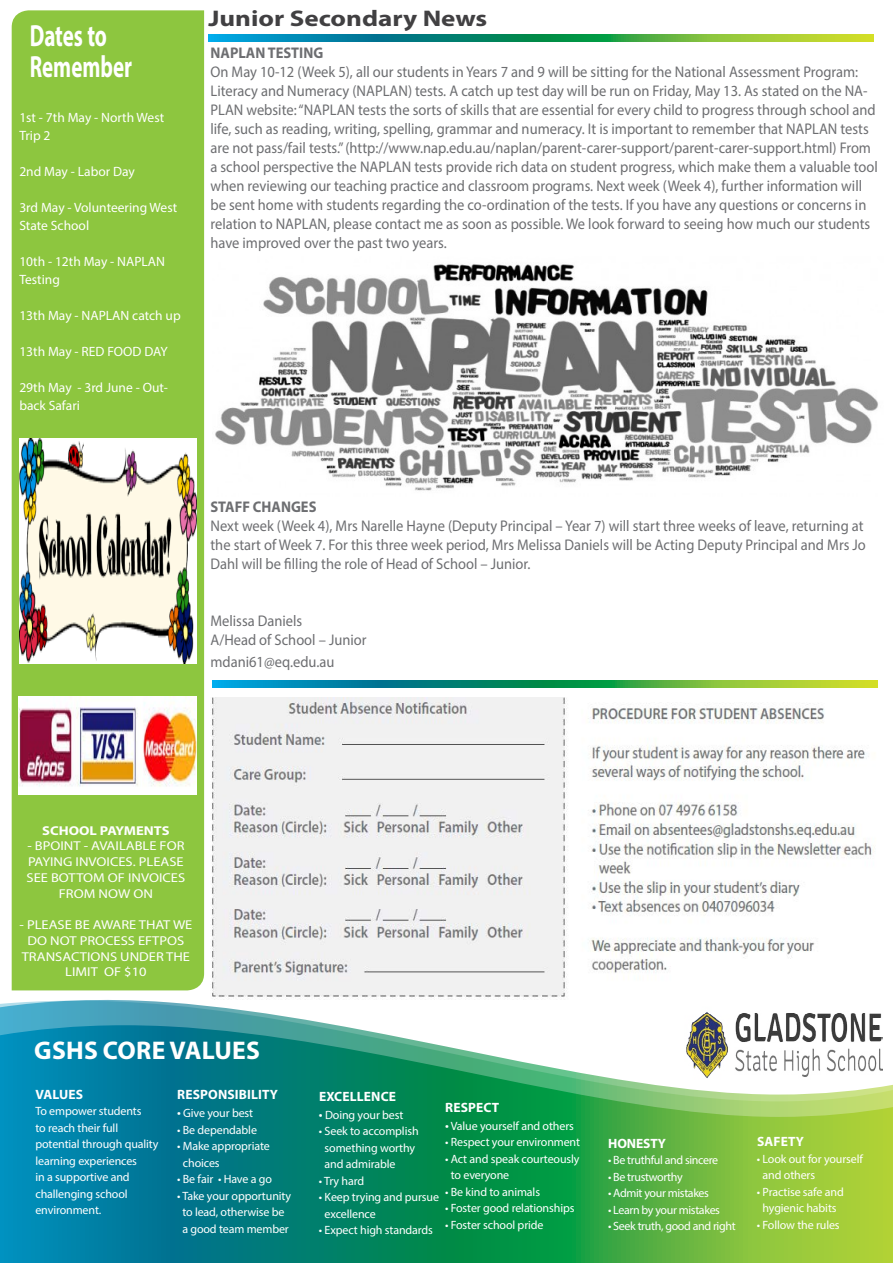
<style>
.page{position:relative;width:893px;height:1263px;background:#fff}
.page>*{position:absolute;margin:0;border:0;box-sizing:border-box;transform-origin:0 0}
.t1{font:700 30.75px/30.8px "Myriad Pro";color:#fff;scale:.68 1}
.t2{font:700 25.65px "Myriad Pro";letter-spacing:.01em;color:#fff}
.t3{font:700 22.65px "Myriad Pro";color:#414042;scale:1.19 1}
.t4{font:15.45px/18.9px "Myriad Pro";color:#6d6e71;scale:.94 1}
.t5{font:700 15.45px "Myriad Pro";color:#6d6e71;scale:.94 1}
.t6{font:13.5px/18px "Myriad Pro";color:#fff}
.t7{font:700 13.5px "Myriad Pro";letter-spacing:.01em;color:#fff}
.t8{font:700 13.5px "Myriad Pro";letter-spacing:-.01em;color:#fff}
.t9{font:12.9px/15.8px "Myriad Pro";color:#fff;text-align:center;scale:1.13 1}
.t10{font:700 12.9px "Myriad Pro";color:#fff;scale:1.13 1}
.t11{font:12px/16.5px "Myriad Pro";letter-spacing:-.01em;color:#fff}
.t12{font:12px "Myriad Pro";letter-spacing:-.03em;color:#fff}
.s1{font-size:13.5px}
</style>
<div class="page">
<div style="left:12px;top:10px;width:192px;height:980px;background:#8dc63f"></div>
<svg style="left:0;top:999px;width:893px;height:264px;background:#43a47f"></svg>
<img style="left:20px;top:438px;width:176px;height:226px">
<img style="left:19px;top:696px;width:177px;height:99px">
<img style="left:685px;top:1006px;width:198px;height:73px">
<img style="left:210px;top:697px;width:673px;height:303px">
<svg style="left:208px;top:34px;width:665px;height:7px;background:#38a067"></svg>
<svg style="left:213px;top:680px;width:665px;height:7px;background:#38a067"></svg>
<img style="left:215px;top:264px;width:663px;height:227px">
<h1 class="t1" style="left:30px;top:20px;width:152px">Dates to<br>Remember</h1>
<p class="t6" style="left:19px;top:109px;width:146px">1st - 7th May - North West<br>Trip 2</p>
<p class="t6" style="left:19px;top:163px;width:117px">2nd May - Labor Day</p>
<p class="t6" style="left:19px;top:199px;width:159px">3rd May - Volunteering West<br>State School</p>
<p class="t6" style="left:19px;top:253px;width:147px">10th - 12th May - NAPLAN<br>Testing</p>
<p class="t6" style="left:19px;top:307px;width:163px">13th May - NAPLAN catch up</p>
<p class="t6" style="left:19px;top:343px;width:150px">13th May - RED FOOD DAY</p>
<p class="t6" style="left:19px;top:379px;width:150px">29th May - 3rd June - Out&shy;back Safari</p>
<h3 class="t3" style="left:208px;top:4px;width:236px">Junior Secondary News</h3>
<p class="t5" style="left:210px;top:43px;width:121px">NAPLAN TESTING</p>
<p class="t4" style="left:210px;top:62px;width:711px">On May 10-12 (Week 5), all our students in Years 7 and 9 will be sitting for the National Assessment Program:<br>Literacy and Numeracy (NAPLAN) tests. A catch up test day will be run on Friday, May 13. As stated on the NA-PLAN website: “NAPLAN tests the sorts of skills that are essential for every child to progress through school and life, such as reading, writing, spelling, grammar and numeracy. It is important to remember that NAPLAN tests are not pass/fail tests.” (http://www.nap.edu.au/naplan/parent-carer-support/parent-carer-support.html) From a school perspective the NAPLAN tests provide rich data on student progress, which make them a valuable tool when reviewing our teaching practice and classroom programs. Next week (Week 4), further information will be sent home with students regarding the co-ordination of the tests. If you have any questions or concerns in relation to NAPLAN, please contact me as soon as possible. We look forward to seeing how much our students have improved over the past two years.</p>
<p class="t5" style="left:210px;top:497px;width:114px">STAFF CHANGES</p>
<p class="t4" style="left:210px;top:516px;width:699px">Next week (Week 4), Mrs Narelle Hayne (Deputy Principal – Year 7) will start three weeks of leave, returning at the start of Week 7. For this three week period, Mrs Melissa Daniels will be Acting Deputy Principal and Mrs Jo<br>Dahl will be filling the role of Head of School – Junior.</p>
<p class="t4" style="left:210px;top:611px;width:168px">Melissa Daniels<br>A/Head of School – Junior</p>
<p class="t4" style="left:210px;top:652px;width:133px">mdani61@eq.edu.au</p>
<p class="t10" style="left:42px;top:822px;width:114px">SCHOOL PAYMENTS</p>
<p class="t9" style="left:27px;top:838px;width:142px">- BPOINT - AVAILABLE FOR<br>PAYING INVOICES. PLEASE<br>SEE BOTTOM OF INVOICES<br>FROM NOW ON</p>
<p class="t9" style="left:19px;top:917px;width:155px">- PLEASE BE AWARE THAT WE<br>DO NOT PROCESS EFTPOS<br>TRANSACTIONS UNDER THE<br>LIMIT OF $10</p>
<h2 class="t2" style="left:34px;top:1033px;width:227px">GSHS CORE VALUES</h2>
<p class="t7" style="left:36px;top:1085px;width:49px">VALUES</p>
<p class="t11" style="left:35px;top:1103px;width:125px">To empower students<br>to reach their full potential through quality learning experiences<br>in a supportive and challenging school environment.</p>
<p class="t7" style="left:177px;top:1086px;width:102px">RESPONSIBILITY</p>
<p class="t11" style="left:177px;top:1105px;width:78px"><span class="s1">•</span> Give your best</p>
<p class="t11" style="left:177px;top:1121px;width:81px">• Be dependable</p>
<p class="t11" style="left:183px;top:1138px;width:88px;text-indent:-6px">• Make appropriate choices</p>
<p class="t11" style="left:177px;top:1171px;width:96px">• Be fair • Have a go</p>
<p class="t11" style="left:177px;top:1187px;width:115px;text-align:center">• Take your opportunity to lead, otherwise be<br>a good team member</p>
<p class="t7" style="left:319px;top:1087px;width:78px">EXCELLENCE</p>
<p class="t11" style="left:319px;top:1106px;width:86px"><span class="s1">•</span> Doing your best</p>
<p class="t11" style="left:325px;top:1123px;width:96px;text-indent:-6px">• Seek to accomplish something worthy and admirable</p>
<p class="t11" style="left:319px;top:1172px;width:47px">• Try hard</p>
<p class="t11" style="left:325px;top:1189px;width:116px;text-indent:-6px">• Keep trying and pursue excellence</p>
<p class="t11" style="left:319px;top:1222px;width:116px">• Expect high standards</p>
<p class="t7" style="left:445px;top:1098px;width:55px">RESPECT</p>
<p class="t11" style="left:445px;top:1117px;width:130px"><span class="s1">•</span> Value yourself and others</p>
<p class="t11" style="left:445px;top:1133px;width:137px">• Respect your environment</p>
<p class="t11" style="left:451px;top:1150px;width:130px;text-indent:-6px">• Act and speak courteously to everyone</p>
<p class="t11" style="left:445px;top:1183px;width:97px">• Be kind to animals</p>
<p class="t11" style="left:445px;top:1199px;width:131px">• Foster good relationships</p>
<p class="t11" style="left:445px;top:1216px;width:100px">• Foster school pride</p>
<p class="t8" style="left:608px;top:1134px;width:59px">HONESTY</p>
<p class="t12" style="left:608px;top:1153px;width:112px">• Be truthful and sincere</p>
<p class="t12" style="left:608px;top:1169px;width:76px">• Be trustworthy</p>
<p class="t12" style="left:608px;top:1186px;width:102px">• Admit your mistakes</p>
<p class="t12" style="left:608px;top:1202px;width:113px">• Learn by your mistakes</p>
<p class="t12" style="left:608px;top:1219px;width:129px">• Seek truth, good and right</p>
<p class="t7" style="left:757px;top:1133px;width:48px">SAFETY</p>
<p class="t11" style="left:763px;top:1150px;width:102px;text-indent:-6px">• Look out for yourself and others</p>
<p class="t11" style="left:757px;top:1183px;width:88px;text-align:center">• Practise safe and hygienic habits</p>
<p class="t11" style="left:757px;top:1216px;width:84px">• Follow the rules</p>
</div>
